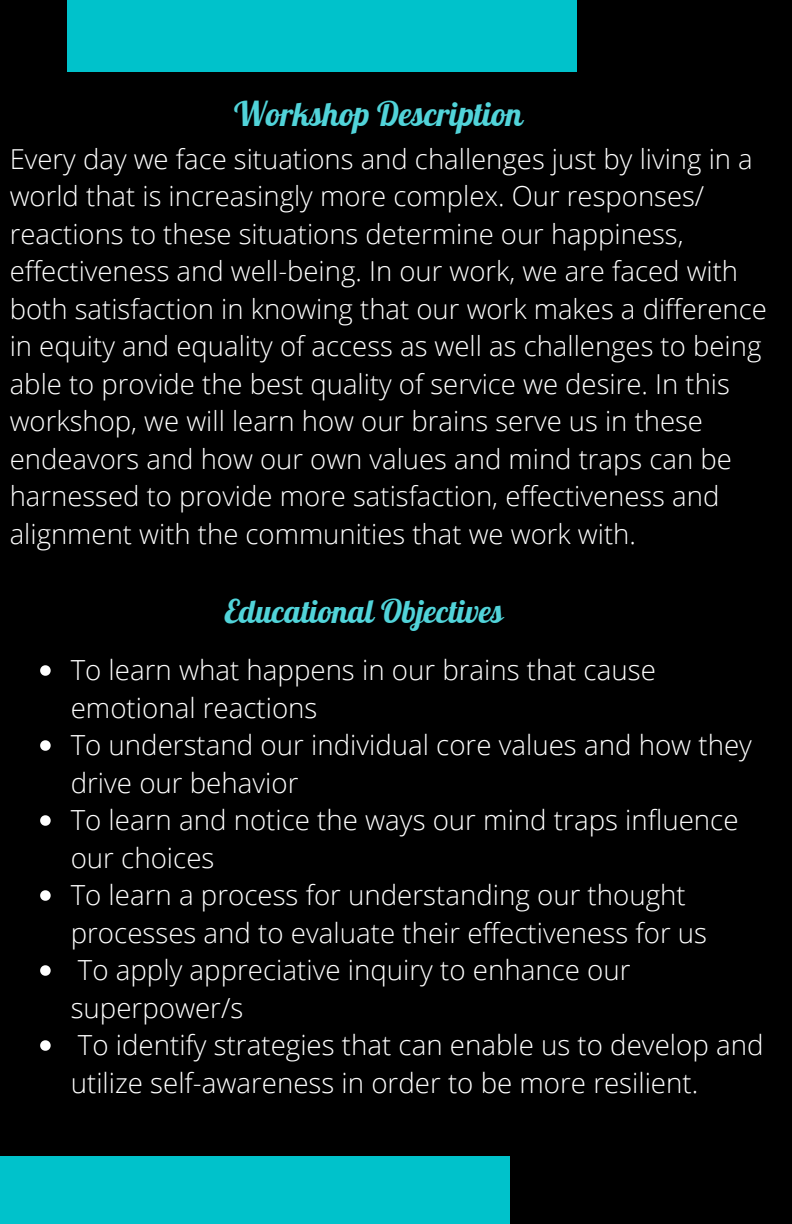
<style>
.page{position:relative;width:792px;height:1224px;background:#000}
.page>*{position:absolute;margin:0;border:0;box-sizing:border-box;transform-origin:0 0}
.t1{font:33.2px "Lobster";color:#51d3d9}
.t2{font:32px "Lobster";color:#51d3d9}
.t3{font:300 27.6px/37.6px "Open Sans";color:#fff}
</style>
<div class="page">
<div style="left:0;top:1156px;width:510px;height:68px;background:#00c2cb"></div>
<div style="left:67px;top:0;width:510px;height:72px;background:#00c2cb"></div>
<svg style="left:40px;top:665px;width:11px;height:11px"></svg>
<svg style="left:40px;top:740px;width:11px;height:11px"></svg>
<svg style="left:40px;top:815px;width:11px;height:11px"></svg>
<svg style="left:40px;top:890px;width:11px;height:11px"></svg>
<svg style="left:40px;top:965px;width:11px;height:11px"></svg>
<svg style="left:40px;top:1040px;width:11px;height:11px"></svg>
<p class="t1" style="left:234px;top:93px;width:290px">Workshop Description</p>
<p class="t3" style="left:10px;top:139px;width:759px">Every day we face situations and challenges just by living in a world that is increasingly more complex. Our responses/ reactions to these situations determine our happiness, effectiveness and well-being. In our work, we are faced with both satisfaction in knowing that our work makes a difference in equity and equality of access as well as challenges to being able to provide the best quality of service we desire. In this workshop, we will learn how our brains serve us in these endeavors and how our own values and mind traps can be harnessed to provide more satisfaction, effectiveness and alignment with the communities that we work with.</p>
<p class="t2" style="left:225px;top:591px;width:280px">Educational Objectives</p>
<p class="t3" style="left:71px;top:651px;width:694px">To learn what happens in our brains that cause emotional reactions<br>To understand our individual core values and how they drive our behavior<br>To learn and notice the ways our mind traps influence our choices<br>To learn a process for understanding our thought processes and to evaluate their effectiveness for us<br>To apply appreciative inquiry to enhance our superpower/s<br>To identify strategies that can enable us to develop and utilize self-awareness in order to be more resilient.</p>
</div>
